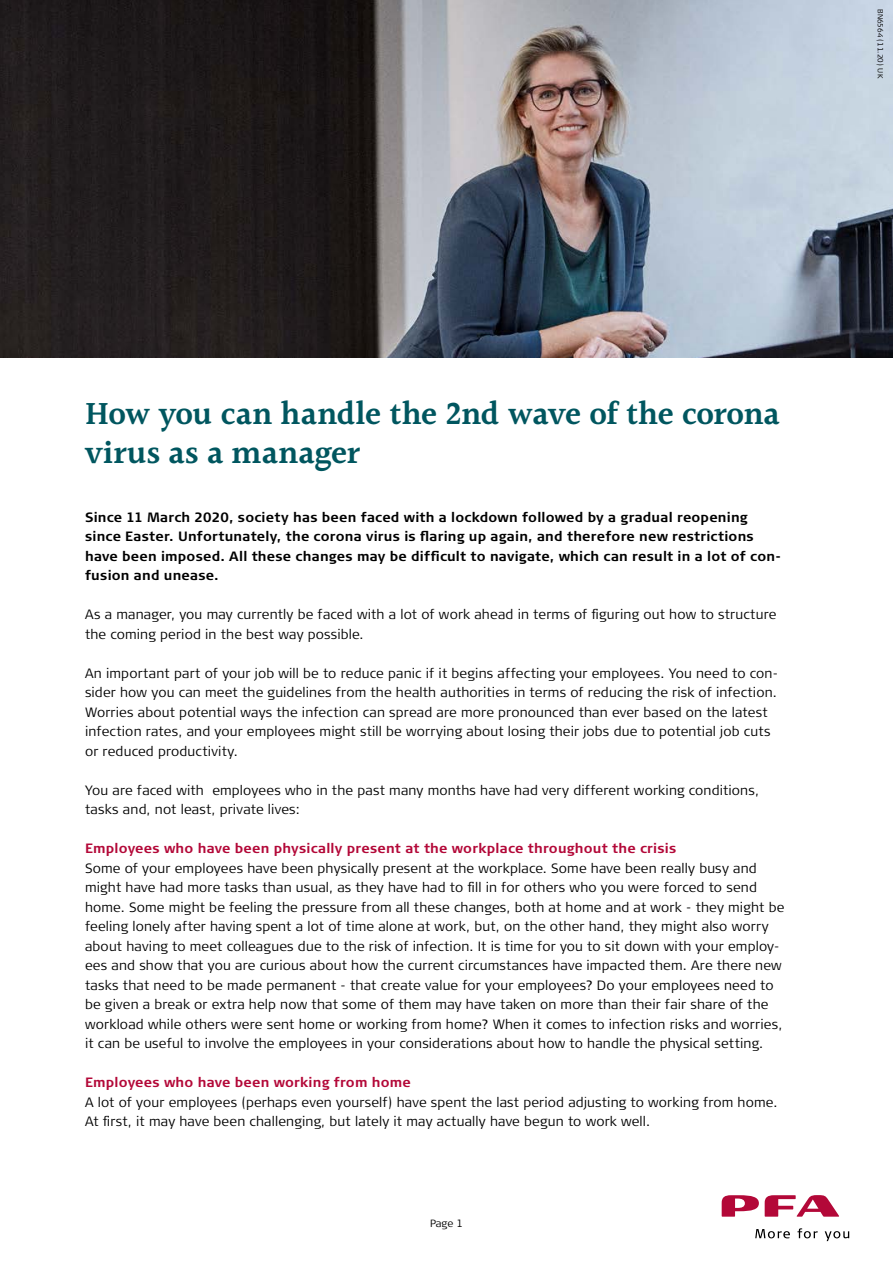
<style>
.page{position:relative;width:893px;height:1263px;background:#fff}
.page>*{position:absolute;margin:0;border:0;box-sizing:border-box;transform-origin:0 0}
.t1{font:600 33px/39.6px "Halant";letter-spacing:-.01em;color:#00565f}
.t2{font:300 13.5px/19.5px "Signa Column";letter-spacing:.01em;color:#000}
.t3{font:700 13.5px/19.5px "Signa Column";letter-spacing:.015em;color:#000}
.t4{font:700 13.5px "Signa Column";letter-spacing:.015em;color:#b30838}
.t5{font:300 10.5px "Signa Column";color:#000}
.t6{font:300 7.5px "Signa Column";color:#000}
</style>
<div class="page">
<img style="left:0;top:0;width:893px;height:357px">
<svg style="left:755px;top:1229px;width:35px;height:9px"></svg>
<svg style="left:797px;top:1228px;width:21px;height:10px"></svg>
<svg style="left:825px;top:1231px;width:24px;height:10px"></svg>
<svg style="left:722px;top:1195px;width:37px;height:22px"></svg>
<svg style="left:765px;top:1195px;width:74px;height:22px"></svg>
<p class="t6" style="left:885px;top:9px;width:71px;rotate:90deg">BN6564 (11.20) UK</p>
<h1 class="t1" style="left:85px;top:392px;width:696px">How you can handle the 2nd wave of the corona virus as a manager</h1>
<p class="t3" style="left:85px;top:507px;width:697px">Since 11 March 2020, society has been faced with a lockdown followed by a gradual reopening since Easter. Unfortunately, the corona virus is flaring up again, and therefore new restrictions have been imposed. All these changes may be difficult to navigate, which can result in a lot of con&shy;fusion and unease.</p>
<p class="t2" style="left:85px;top:605px;width:693px">As a manager, you may currently be faced with a lot of work ahead in terms of figuring out how to structure the coming period in the best way possible.</p>
<p class="t2" style="left:85px;top:663px;width:695px">An important part of your job will be to reduce panic if it begins affecting your employees. You need to con&shy;sider how you can meet the guidelines from the health authorities in terms of reducing the risk of infection.<br>Worries about potential ways the infection can spread are more pronounced than ever based on the latest infection rates, and your employees might still be worrying about losing their jobs due to potential job cuts or reduced productivity.</p>
<p class="t2" style="left:85px;top:780px;width:676px">You are faced with employees who in the past many months have had very different working conditions, tasks and, not least, private lives:</p>
<p class="t4" style="left:85px;top:841px;width:593px">Employees who have been physically present at the workplace throughout the crisis</p>
<p class="t2" style="left:85px;top:858px;width:701px">Some of your employees have been physically present at the workplace. Some have been really busy and might have had more tasks than usual, as they have had to fill in for others who you were forced to send home. Some might be feeling the pressure from all these changes, both at home and at work - they might be feeling lonely after having spent a lot of time alone at work, but, on the other hand, they might also worry about having to meet colleagues due to the risk of infection. It is time for you to sit down with your employ&shy;ees and show that you are curious about how the current circumstances have impacted them. Are there new tasks that need to be made permanent - that create value for your employees? Do your employees need to be given a break or extra help now that some of them may have taken on more than their fair share of the workload while others were sent home or working from home? When it comes to infection risks and worries, it can be useful to involve the employees in your considerations about how to handle the physical setting.</p>
<p class="t4" style="left:85px;top:1074px;width:327px">Employees who have been working from home</p>
<p class="t2" style="left:85px;top:1092px;width:694px">A lot of your employees (perhaps even yourself) have spent the last period adjusting to working from home.<br>At first, it may have been challenging, but lately it may actually have begun to work well.</p>
<p class="t5" style="left:430px;top:1217px;width:34px">Page 1</p>
</div>
